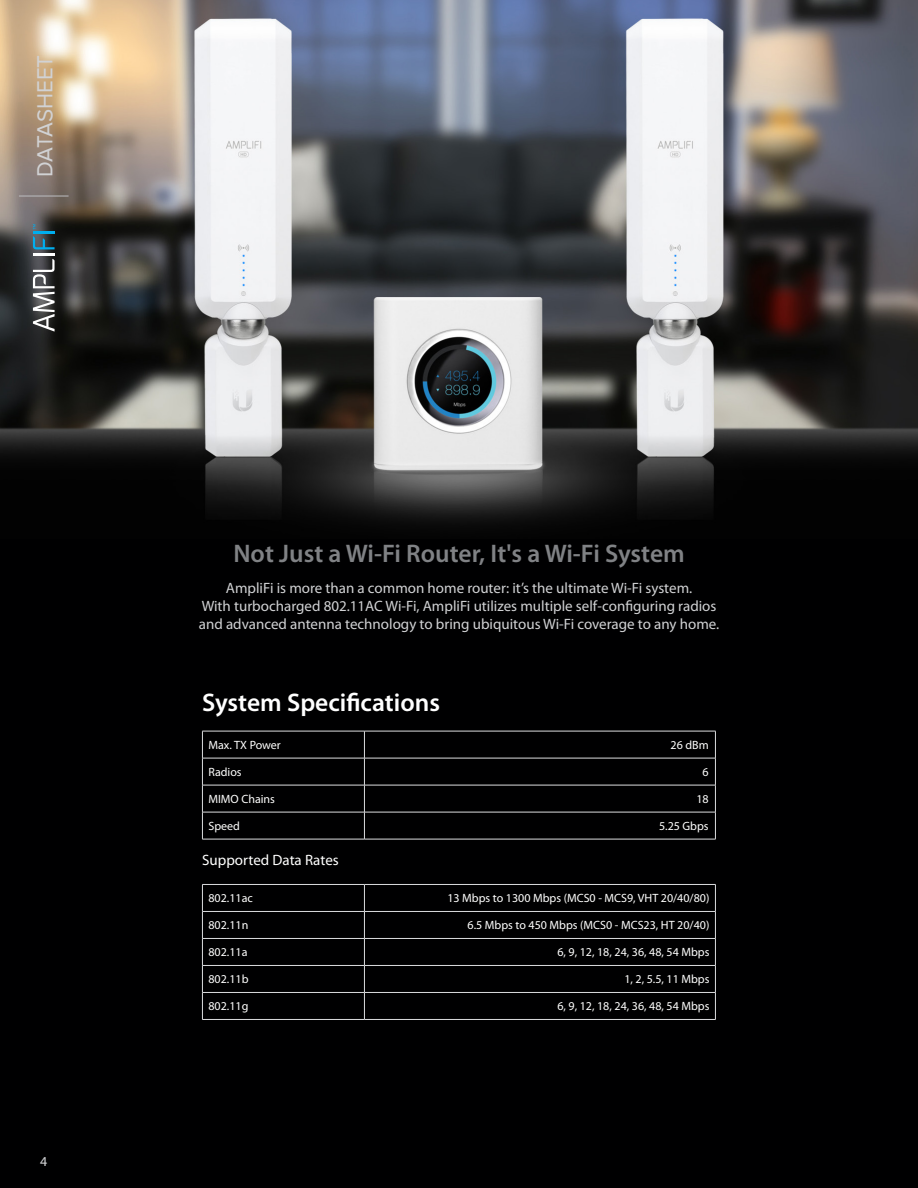
<style>
.page{position:relative;width:918px;height:1188px;background:#fff}
.page>*{position:absolute;margin:0;border:0;box-sizing:border-box;transform-origin:0 0}
.Heading_1_Gray_Cente{font:600 25.5px "Myriad Pro";color:#808285}
.Heading_1{font:600 25.5px "Myriad Pro";color:#fff}
.t1{font:22.5px "Proxima Nova";letter-spacing:-.005em;color:#d1d2d4}
.Body_White{font:15px/18px "Myriad Pro";color:#d1d2d4;text-align:center}
.Body{font:15px "Myriad Pro";color:#fff}
.t2{font:13.5px "Myriad Web Pro";color:#d1d2d4}
.Specs_Right_White{font:12px "Myriad Pro";color:#fff}
.Specifications_White{font:12px "Myriad Pro";color:#fff}
</style>
<div class="page">
<div style="left:0;top:530px;width:918px;height:658px;background:#000001"></div>
<img style="left:0;top:0;width:918px;height:530px">
<hr style="left:19px;top:196px;width:50px;height:1px;background:#bcbdc0">
<hr style="left:33px;top:254px;width:22px;height:2px;background:#fff">
<hr style="left:33px;top:231px;width:22px;height:2px;background:#00aeef">
<svg style="left:33px;top:236px;width:22px;height:13px"></svg>
<svg style="left:33px;top:259px;width:22px;height:73px"></svg>
<svg style="left:33px;top:224px;width:3px;height:6px"></svg>
<hr style="left:202px;top:839px;width:162px;height:1px;background:#dcdddf">
<hr style="left:364px;top:839px;width:352px;height:1px;background:#dcdddf">
<hr style="left:202px;top:731px;width:162px;height:1px;background:#dcdddf">
<hr style="left:364px;top:731px;width:352px;height:1px;background:#dcdddf">
<hr style="left:202px;top:758px;width:162px;height:1px;background:#dcdddf">
<hr style="left:364px;top:758px;width:352px;height:1px;background:#dcdddf">
<hr style="left:202px;top:785px;width:162px;height:1px;background:#dcdddf">
<hr style="left:364px;top:785px;width:352px;height:1px;background:#dcdddf">
<hr style="left:202px;top:812px;width:162px;height:1px;background:#dcdddf">
<svg style="left:202px;top:731px;width:1px;height:108px"></svg>
<hr style="left:364px;top:812px;width:352px;height:1px;background:#dcdddf">
<svg style="left:364px;top:731px;width:1px;height:108px"></svg>
<svg style="left:715px;top:731px;width:1px;height:108px"></svg>
<hr style="left:202px;top:884px;width:162px;height:1px;background:#dcdddf">
<hr style="left:364px;top:884px;width:352px;height:1px;background:#dcdddf">
<hr style="left:202px;top:965px;width:162px;height:1px;background:#dcdddf">
<hr style="left:364px;top:965px;width:352px;height:1px;background:#dcdddf">
<hr style="left:202px;top:992px;width:162px;height:1px;background:#dcdddf">
<hr style="left:364px;top:992px;width:352px;height:1px;background:#dcdddf">
<hr style="left:202px;top:1019px;width:162px;height:1px;background:#dcdddf">
<hr style="left:364px;top:1019px;width:352px;height:1px;background:#dcdddf">
<hr style="left:202px;top:911px;width:162px;height:1px;background:#dcdddf">
<svg style="left:202px;top:885px;width:1px;height:134px"></svg>
<hr style="left:364px;top:911px;width:352px;height:1px;background:#dcdddf">
<svg style="left:364px;top:885px;width:1px;height:134px"></svg>
<svg style="left:715px;top:885px;width:1px;height:134px"></svg>
<hr style="left:202px;top:938px;width:162px;height:1px;background:#dcdddf">
<hr style="left:364px;top:938px;width:352px;height:1px;background:#dcdddf">
<h2 class="t1" style="left:32px;top:177px;width:123px;rotate:-90deg">DATASHEET</h2>
<p class="t2" style="left:40px;top:1154px;width:9px">4</p>
<p class="Heading_1_Gray_Cente" style="left:233px;top:537px;width:453px">Not Just a Wi-Fi Router, It's a Wi-Fi System</p>
<p class="Body_White" style="left:199px;top:579px;width:522px">AmpliFi is more than a common home router: it’s the ultimate Wi-Fi system.<br>With turbocharged 802.11AC Wi-Fi, AmpliFi utilizes multiple self-configuring radios and advanced antenna technology to bring ubiquitous Wi-Fi coverage to any home.</p>
<p class="Heading_1" style="left:202px;top:687px;width:239px">System Specifications</p>
<p class="Specifications_White" style="left:208px;top:738px;width:74px">Max. TX Power</p>
<p class="Specs_Right_White" style="left:671px;top:738px;width:40px">26 dBm</p>
<p class="Specifications_White" style="left:208px;top:765px;width:35px">Radios</p>
<p class="Specs_Right_White" style="left:703px;top:765px;width:8px">6</p>
<p class="Specifications_White" style="left:208px;top:792px;width:68px">MIMO Chains</p>
<p class="Specs_Right_White" style="left:696px;top:792px;width:14px">18</p>
<p class="Specifications_White" style="left:208px;top:819px;width:33px">Speed</p>
<p class="Specs_Right_White" style="left:659px;top:819px;width:51px">5.25 Gbps</p>
<p class="Body" style="left:202px;top:851px;width:138px">Supported Data Rates</p>
<p class="Specifications_White" style="left:208px;top:891px;width:46px">802.11ac</p>
<p class="Specs_Right_White" style="left:447px;top:891px;width:263px">13 Mbps to 1300 Mbps (MCS0 - MCS9, VHT 20/40/80)</p>
<p class="Specifications_White" style="left:208px;top:918px;width:41px">802.11n</p>
<p class="Specs_Right_White" style="left:468px;top:918px;width:243px">6.5 Mbps to 450 Mbps (MCS0 - MCS23, HT 20/40)</p>
<p class="Specifications_White" style="left:208px;top:945px;width:41px">802.11a</p>
<p class="Specs_Right_White" style="left:557px;top:945px;width:153px">6, 9, 12, 18, 24, 36, 48, 54 Mbps</p>
<p class="Specifications_White" style="left:208px;top:972px;width:42px">802.11b</p>
<p class="Specs_Right_White" style="left:624px;top:972px;width:87px">1, 2, 5.5, 11 Mbps</p>
<p class="Specifications_White" style="left:208px;top:999px;width:41px">802.11g</p>
<p class="Specs_Right_White" style="left:557px;top:999px;width:153px">6, 9, 12, 18, 24, 36, 48, 54 Mbps</p>
</div>
